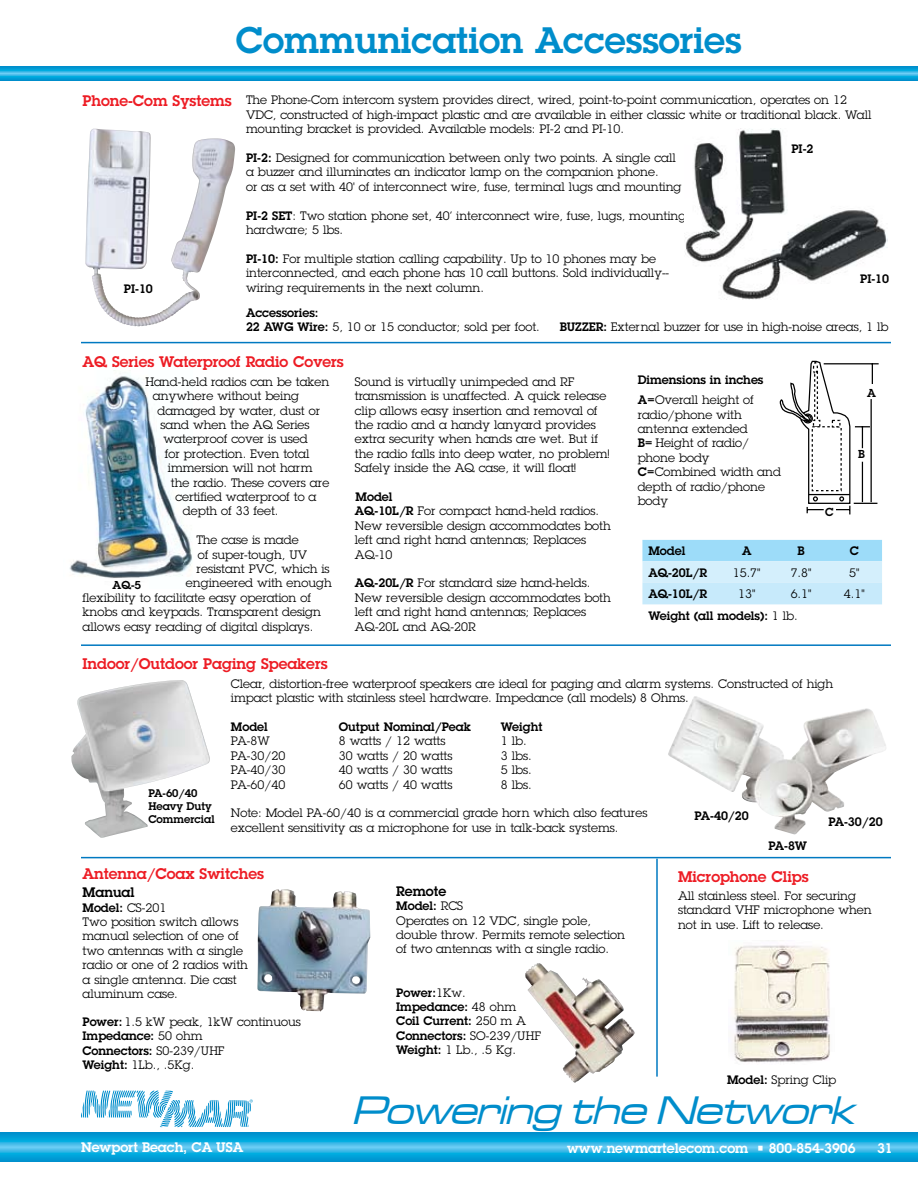
<style>
.page{position:relative;width:918px;height:1188px;background:#fff}
.page>*{position:absolute;margin:0;border:0;box-sizing:border-box;transform-origin:0 0}
.t1{font:italic 41.1px "Microgramma D Medi Exte";color:#008dcb}
.t2{font:600 36px "Lubalin Graph";color:#008dcb}
.t3{font:600 15px "Lubalin Graph";color:#ed1c24}
.t4{font:600 13.5px "Lubalin Graph";color:#fff}
.t5{font:600 13.5px "Lubalin Graph";color:#000}
.t6{font:12px/14.4px "Lubalin Graph";color:#000}
.t7{font:600 12px/14.4px "Lubalin Graph";color:#000}
.t8{font:600 11.25px "Lubalin Graph";color:#000}
.t9{font:600 10.8px/13px "Lubalin Graph";color:#000}
.s1{font-weight:600}
.s2{font-weight:400}
</style>
<div class="page">
<svg style="left:0;top:1132px;width:918px;height:30px;background:#1aa9de"></svg>
<svg style="left:0;top:66px;width:918px;height:14px;background:#1aa9de"></svg>
<svg style="left:81px;top:1090px;width:172px;height:37px"></svg>
<img style="left:257px;top:889px;width:113px;height:123px">
<img style="left:69px;top:373px;width:123px;height:205px">
<img style="left:685px;top:128px;width:203px;height:171px">
<img style="left:85px;top:129px;width:115px;height:197px">
<hr style="left:824px;top:363px;width:55px;height:1px;background:#000">
<svg style="left:779px;top:360px;width:98px;height:154px"></svg>
<hr style="left:862px;top:462px;width:1px;height:40px;background:#000">
<svg style="left:642px;top:540px;width:240px;height:64px;background:#bee7fa"></svg>
<img style="left:71px;top:680px;width:139px;height:158px">
<img style="left:668px;top:696px;width:214px;height:138px">
<img style="left:525px;top:963px;width:110px;height:120px">
<img style="left:734px;top:945px;width:96px;height:118px">
<hr style="left:81px;top:342px;width:810px;height:1px;background:#0079c1">
<hr style="left:81px;top:644px;width:810px;height:2px;background:#0079c1">
<hr style="left:81px;top:857px;width:810px;height:1px;background:#0079c1">
<hr style="left:656px;top:859px;width:2px;height:218px;background:#0079c1">
<h2 class="t2" style="left:236px;top:17px;width:507px">Communication Accessories</h2>
<p class="t3" style="left:82px;top:91px;width:151px">Phone-Com Systems</p>
<p class="t7" style="left:124px;top:281px;width:31px">PI-10</p>
<p class="t6" style="left:246px;top:93px;width:627px">The Phone-Com intercom system provides direct, wired, point-to-point communication, operates on 12<br>VDC, constructed of high-impact plastic and are available in either classic white or traditional black. Wall mounting bracket is provided. Available models: PI-2 and PI-10.</p>
<p class="t6" style="left:246px;top:150px;width:437px"><span class="s1">PI-2:</span> Designed for communication between only two points. A single call a buzzer and illuminates an indicator lamp on the companion phone.<br>or as a set with 40' of interconnect wire, fuse, terminal lugs and mounting</p>
<p class="t6" style="left:246px;top:208px;width:442px"><span class="s1">PI-2 SET</span>: Two station phone set, 40’ interconnect wire, fuse, lugs, mounting hardware; 5 lbs.</p>
<p class="t6" style="left:246px;top:251px;width:425px"><span class="s1">PI-10:</span> For multiple station calling capability. Up to 10 phones may be interconnected, and each phone has 10 call buttons. Sold individually--</p>
<p class="t7" style="left:791px;top:142px;width:24px">PI-2</p>
<p class="t6" style="left:862px;top:266px;width:20px">see</p>
<p class="t7" style="left:860px;top:271px;width:31px">PI-10</p>
<p class="t6" style="left:246px;top:280px;width:239px">wiring requirements in the next column.</p>
<p class="t6" style="left:246px;top:305px;width:295px"><span class="s1">Accessories:<br>22 AWG Wire:</span> 5, 10 or 15 conductor; sold per foot.</p>
<p class="t6" style="left:560px;top:320px;width:330px"><span class="s1">BUZZER:</span> External buzzer for use in high-noise areas, 1 lb</p>
<p class="t3" style="left:82px;top:352px;width:263px">AQ Series Waterproof Radio Covers</p>
<p class="t6" style="left:145px;top:374px;width:186px">Hand-held radios can be taken</p>
<p class="t6" style="left:153px;top:389px;width:148px">anywhere without being</p>
<p class="t6" style="left:157px;top:403px;width:164px">damaged by water, dust or</p>
<p class="t6" style="left:160px;top:417px;width:151px">sand when the AQ Series</p>
<p class="t6" style="left:163px;top:432px;width:146px">waterproof cover is used</p>
<p class="t6" style="left:165px;top:446px;width:146px">for protection. Even total</p>
<p class="t6" style="left:168px;top:461px;width:146px">immersion will not harm</p>
<p class="t6" style="left:171px;top:475px;width:160px">the radio. These covers are</p>
<p class="t6" style="left:175px;top:489px;width:143px">certified waterproof to a</p>
<p class="t6" style="left:183px;top:504px;width:97px">depth of 33 feet.</p>
<p class="t6" style="left:196px;top:533px;width:104px">The case is made</p>
<p class="t6" style="left:198px;top:547px;width:111px">of super-tough, UV</p>
<p class="t6" style="left:196px;top:561px;width:135px">resistant PVC, which is</p>
<p class="t6" style="left:186px;top:576px;width:147px">engineered with enough</p>
<p class="t6" style="left:83px;top:590px;width:230px">flexibility to facilitate easy operation of</p>
<p class="t6" style="left:83px;top:605px;width:240px">knobs and keypads. Transparent design</p>
<p class="t6" style="left:83px;top:619px;width:232px">allows easy reading of digital displays.</p>
<p class="t8" style="left:113px;top:578px;width:30px">AQ-5</p>
<p class="t3" style="left:82px;top:654px;width:247px">Indoor/Outdoor Paging Speakers</p>
<p class="t6" style="left:355px;top:374px;width:256px">Sound is virtually unimpeded and RF transmission is unaffected. A quick release clip allows easy insertion and removal of the radio and a handy lanyard provides extra security when hands are wet. But if the radio falls into deep water, no problem!<br>Safely inside the AQ case, it will float!</p>
<p class="t6" style="left:355px;top:489px;width:257px"><span class="s1">Model<br>AQ-10L/R</span> For compact hand-held radios.<br>New reversible design accommodates both left and right hand antennas; Replaces<br>AQ-10</p>
<p class="t6" style="left:355px;top:576px;width:257px"><span class="s1">AQ-20L/R</span> For standard size hand-helds.<br>New reversible design accommodates both left and right hand antennas; Replaces AQ-20L and AQ-20R</p>
<p class="t7" style="left:638px;top:369px;width:127px;line-height:20.4px">Dimensions in inches<br>A=<span class="s2">Overall height of</span></p>
<p class="t6" style="left:638px;top:407px;width:145px">radio/phone with antenna extended<br><span class="s1">B=</span> Height of radio/ phone body<br><span class="s1">C=</span>Combined width and depth of radio/phone body</p>
<p class="t7" style="left:648px;top:544px;width:38px">Model</p>
<p class="t7" style="left:742px;top:544px;width:11px">A</p>
<p class="t7" style="left:798px;top:544px;width:9px">B</p>
<p class="t7" style="left:850px;top:544px;width:11px">C</p>
<p class="t7" style="left:648px;top:565px;width:60px">AQ-20L/R</p>
<p class="t6" style="left:733px;top:565px;width:29px">15.7"</p>
<p class="t6" style="left:791px;top:565px;width:22px">7.8"</p>
<p class="t6" style="left:849px;top:565px;width:12px">5"</p>
<p class="t7" style="left:648px;top:587px;width:60px">AQ-10L/R</p>
<p class="t6" style="left:738px;top:587px;width:19px">13"</p>
<p class="t6" style="left:791px;top:587px;width:22px">6.1"</p>
<p class="t6" style="left:844px;top:587px;width:22px">4.1"</p>
<p class="t7" style="left:648px;top:608px;width:151px">Weight (all models): <span class="s2">1 lb.</span></p>
<p class="t8" style="left:867px;top:385px;width:10px">A</p>
<p class="t8" style="left:858px;top:447px;width:8px">B</p>
<p class="t8" style="left:825px;top:504px;width:10px">C</p>
<p class="t9" style="left:148px;top:786px;width:68px">PA-60/40<br>Heavy Duty<br>Commercial</p>
<p class="t6" style="left:231px;top:676px;width:604px">Clear, distortion-free waterproof speakers are ideal for paging and alarm systems. Constructed of high impact plastic with stainless steel hardware. Impedance (all models) 8 Ohms.</p>
<p class="t7" style="left:231px;top:719px;width:38px">Model</p>
<p class="t7" style="left:339px;top:719px;width:134px">Output Nominal/Peak</p>
<p class="t7" style="left:501px;top:719px;width:43px">Weight</p>
<p class="t6" style="left:231px;top:734px;width:41px">PA-8W</p>
<p class="t6" style="left:339px;top:734px;width:108px">8 watts / 12 watts</p>
<p class="t6" style="left:501px;top:734px;width:27px">1 lb.</p>
<p class="t6" style="left:231px;top:748px;width:56px">PA-30/20</p>
<p class="t6" style="left:339px;top:748px;width:115px">30 watts / 20 watts</p>
<p class="t6" style="left:501px;top:748px;width:32px">3 lbs.</p>
<p class="t6" style="left:231px;top:763px;width:56px">PA-40/30</p>
<p class="t6" style="left:339px;top:763px;width:115px">40 watts / 30 watts</p>
<p class="t6" style="left:501px;top:763px;width:32px">5 lbs.</p>
<p class="t6" style="left:231px;top:777px;width:56px">PA-60/40</p>
<p class="t6" style="left:339px;top:777px;width:115px">60 watts / 40 watts</p>
<p class="t6" style="left:501px;top:777px;width:32px">8 lbs.</p>
<p class="t6" style="left:231px;top:806px;width:418px">Note: Model PA-60/40 is a commercial grade horn which also features excellent sensitivity as a microphone for use in talk-back systems.</p>
<p class="t7" style="left:768px;top:838px;width:40px">PA-8W</p>
<p class="t7" style="left:695px;top:809px;width:56px">PA-40/20</p>
<p class="t7" style="left:828px;top:814px;width:56px">PA-30/20</p>
<p class="t3" style="left:82px;top:864px;width:183px">Antenna/Coax Switches</p>
<p class="t3" style="left:678px;top:867px;width:132px">Microphone Clips</p>
<p class="t6" style="left:678px;top:888px;width:195px">All stainless steel. For securing standard VHF microphone when not in use. Lift to release.</p>
<p class="t5" style="left:396px;top:882px;width:51px">Remote</p>
<p class="t6" style="left:396px;top:899px;width:230px"><span class="s1">Model:</span> RCS<br>Operates on 12 VDC, single pole, double throw. Permits remote selection of two antennas with a single radio.</p>
<p class="t7" style="left:396px;top:985px;width:146px">Power:<span class="s2">1Kw.<br></span>Impedance: <span class="s2">48 ohm<br></span>Coil Current: <span class="s2">250 m A<br></span>Connectors: <span class="s2">SO-239/UHF<br></span>Weight: <span class="s2">1 Lb., .5 Kg.</span></p>
<p class="t5" style="left:82px;top:883px;width:54px">manual</p>
<p class="t6" style="left:82px;top:900px;width:167px"><span class="s1">Model:</span> CS-201<br>Two position switch allows manual selection of one of two antennas with a single radio or one of 2 radios with a single antenna. Die cast aluminum case.</p>
<p class="t6" style="left:82px;top:1014px;width:220px"><span class="s1">Power:</span> 1.5 kW peak, 1kW continuous<br><span class="s1">Impedance:</span> 50 ohm<br><span class="s1">Connectors:</span> S0-239/UHF<br><span class="s1">Weight:</span> 1Lb., .5Kg.</p>
<p class="t6" style="left:727px;top:1073px;width:110px"><span class="s1">Model:</span> Spring Clip</p>
<h1 class="t1" style="left:352px;top:1084px;width:516px">Powering the Network</h1>
<p class="t4" style="left:81px;top:1138px;width:164px">Newport Beach, CA USA</p>
<p class="t4" style="left:567px;top:1139px;width:290px">www.newmartelecom.com • 800-854-3906</p>
<p class="t4" style="left:877px;top:1139px;width:17px">31</p>
</div>
